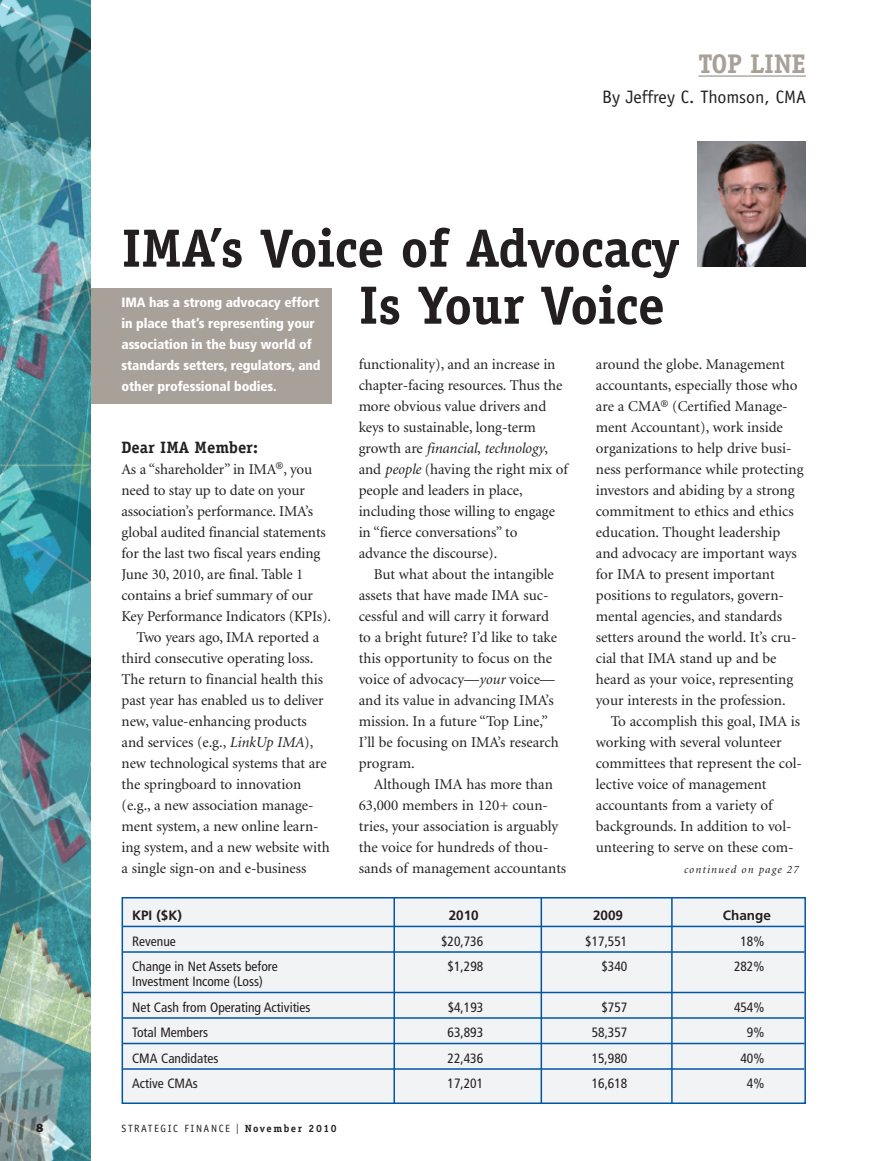
<style>
.page{position:relative;width:878px;height:1161px;background:#fff}
.page>*{position:absolute;margin:0;border:0;box-sizing:border-box;transform-origin:0 0}
.t1{font:700 54px/57px "Officina Serif";letter-spacing:-.01em;color:#231f20;text-align:right}
.t2{font:700 27px "Officina Serif";letter-spacing:-.015em;color:#a8a199}
.t3{font:18px "Officina Sans";color:#231f20}
.t4{font:700 16.5px "Officina Serif";color:#231f20}
.t5{font:15px/21px "Minion";letter-spacing:-.005em;color:#231f20}
.t6{font:condensed 13.5px/25.5px "Frutiger";color:#231f20}
.t7{font:900 condensed 13.5px/21px "Frutiger";letter-spacing:-.01em;color:#fff}
.t8{font:700 13.5px "Frutiger";color:#231f20}
.t9{font:800 12px "Franklin Gothic";color:#231f20}
.t10{font:italic 11.25px "Minion";letter-spacing:.1em;color:#231f20}
.t11{font:10.5px "Officina Sans";letter-spacing:.15em;color:#231f20}
.s1{font-style:italic}
.s2{font-family:"Franklin Gothic";font-size:15px}
.s3{font-family:"Officina Serif";font-weight:700}
</style>
<div class="page">
<svg style="left:698px;top:75px;width:13px;height:2px"></svg>
<hr style="left:711px;top:75px;width:95px;height:2px;background:#a8a199">
<div style="left:90px;top:288px;width:242px;height:116px;background:#a8a199"></div>
<img style="left:0;top:0;width:90px;height:1161px">
<img style="left:698px;top:141px;width:108px;height:126px">
<div style="left:122px;top:898px;width:683px;height:205px;background:#f2f3f4"></div>
<hr style="left:123px;top:926px;width:681px;height:1px;background:#0155a5">
<hr style="left:123px;top:951px;width:681px;height:2px;background:#0155a5">
<hr style="left:123px;top:992px;width:681px;height:1px;background:#0155a5">
<hr style="left:123px;top:1017px;width:681px;height:2px;background:#0155a5">
<hr style="left:123px;top:1043px;width:681px;height:1px;background:#0155a5">
<hr style="left:123px;top:1068px;width:681px;height:2px;background:#0155a5">
<div style="left:122px;top:897px;width:684px;height:207px;border:2px solid #0155a5"></div>
<hr style="left:393px;top:898px;width:2px;height:206px;background:#0155a5">
<hr style="left:540px;top:898px;width:2px;height:206px;background:#0155a5">
<hr style="left:671px;top:898px;width:1px;height:206px;background:#0155a5">
<h2 class="t2" style="left:698px;top:54px;width:109px">TOP LINE</h2>
<p class="t3" style="left:602px;top:90px;width:205px">By Jeffrey C. Thomson, CMA</p>
<h1 class="t1" style="left:122px;top:224px;width:559px">IMA’s Voice of Advocacy<br>Is Your Voice</h1>
<p class="t7" style="left:122px;top:293px;width:201px">IMA has a strong advocacy effort in place that’s representing your association in the busy world of standards setters, regulators, and other professional bodies.</p>
<p class="t5" style="left:358px;top:355px;width:211px">functionality), and an increase in chapter-facing resources. Thus the more obvious value drivers and keys to sustainable, long-term growth are <span class="s1">financial</span>, <span class="s1">technology</span>, and <span class="s1">people</span> (having the right mix of people and leaders in place, including those willing to engage in “fierce conversations” to advance the discourse).</p>
<p class="t5" style="left:358px;top:565px;width:201px;text-indent:15px">But what about the intangible assets that have made IMA suc&shy;cessful and will carry it forward to a bright future? I’d like to take this opportunity to focus on the voice of advocacy—<span class="s1">your</span> voice— and its value in advancing IMA’s mission. In a future “Top Line,”<br>I’ll be focusing on IMA’s research program.</p>
<p class="t5" style="left:359px;top:775px;width:209px;text-indent:15px">Although IMA has more than<br>63,000 members in 120+ coun&shy;tries, your association is arguably the voice for hundreds of thou&shy;sands of management accountants</p>
<p class="t5" style="left:596px;top:355px;width:209px">around the globe. Management accountants, especially those who are a CMA® (Certified Manage&shy;ment Accountant), work inside organizations to help drive busi&shy;ness performance while protecting investors and abiding by a strong commitment to ethics and ethics education. Thought leadership and advocacy are important ways for IMA to present important positions to regulators, govern&shy;mental agencies, and standards setters around the world. It’s cru&shy;cial that IMA stand up and be heard as your voice, representing your interests in the profession.</p>
<p class="t5" style="left:596px;top:712px;width:208px;text-indent:15px">To accomplish this goal, IMA is working with several volunteer committees that represent the col&shy;lective voice of management accountants from a variety of backgrounds. In addition to vol&shy;unteering to serve on these com-</p>
<p class="t4" style="left:122px;top:441px;width:138px">Dear IMA Member:</p>
<p class="t5" style="left:122px;top:460px;width:192px">As a “shareholder” in IMA®, you</p>
<p class="t5" style="left:122px;top:481px;width:185px">need to stay up to date on your</p>
<p class="t5" style="left:122px;top:502px;width:193px">association’s performance. IMA’s</p>
<p class="t5" style="left:122px;top:523px;width:206px">global audited financial statements</p>
<p class="t5" style="left:122px;top:544px;width:200px">for the last two fiscal years ending</p>
<p class="t5" style="left:122px;top:565px;width:183px">June 30, 2010, are final. Table 1</p>
<p class="t5" style="left:122px;top:586px;width:193px">contains a brief summary of our</p>
<p class="t5" style="left:122px;top:607px;width:211px">Key Performance Indicators (KPIs).</p>
<p class="t5" style="left:136px;top:628px;width:184px">Two years ago, IMA reported a</p>
<p class="t5" style="left:122px;top:649px;width:193px">third consecutive operating loss.</p>
<p class="t5" style="left:122px;top:670px;width:203px">The return to financial health this</p>
<p class="t5" style="left:122px;top:691px;width:203px">past year has enabled us to deliver</p>
<p class="t5" style="left:122px;top:712px;width:187px">new, value-enhancing products</p>
<p class="t5" style="left:122px;top:733px;width:193px">and services (e.g., <span class="s1">LinkUp IMA</span>),</p>
<p class="t5" style="left:122px;top:754px;width:207px">new technological systems that are</p>
<p class="t5" style="left:122px;top:775px;width:181px">the springboard to innovation</p>
<p class="t5" style="left:122px;top:796px;width:193px">(e.g., a new association manage-</p>
<p class="t5" style="left:122px;top:817px;width:198px">ment system, a new online learn-</p>
<p class="t5" style="left:122px;top:838px;width:210px">ing system, and a new website with</p>
<p class="t5" style="left:122px;top:859px;width:186px">a single sign-on and e-business</p>
<p class="t10" style="left:683px;top:865px;width:116px">continued on page 27</p>
<p class="t8" style="left:132px;top:910px;width:51px">KPI ($K)</p>
<p class="t8" style="left:448px;top:910px;width:32px">2010</p>
<p class="t8" style="left:593px;top:910px;width:32px">2009</p>
<p class="t8" style="left:722px;top:910px;width:50px">Change</p>
<p class="t6" style="left:132px;top:929px;width:45px">Revenue</p>
<p class="t6" style="left:441px;top:929px;width:44px">$20,736</p>
<p class="t6" style="left:585px;top:929px;width:44px">$17,551</p>
<p class="t6" style="left:740px;top:929px;width:25px">18%</p>
<p class="t6" style="left:132px;top:955px;width:147px">Change in Net Assets before</p>
<p class="t6" style="left:447px;top:955px;width:37px">$1,298</p>
<p class="t6" style="left:601px;top:955px;width:27px">$340</p>
<p class="t6" style="left:734px;top:955px;width:32px">282%</p>
<p class="t6" style="left:132px;top:970px;width:180px">Investment Income (Loss)<br>Net Cash from Operating Activities</p>
<p class="t6" style="left:447px;top:995px;width:37px">$4,193</p>
<p class="t6" style="left:601px;top:995px;width:27px">$757</p>
<p class="t6" style="left:734px;top:995px;width:32px">454%</p>
<p class="t6" style="left:132px;top:1021px;width:78px">Total Members</p>
<p class="t6" style="left:447px;top:1021px;width:37px">63,893</p>
<p class="t6" style="left:591px;top:1021px;width:37px">58,357</p>
<p class="t6" style="left:747px;top:1021px;width:19px">9%</p>
<p class="t6" style="left:132px;top:1046px;width:88px">CMA Candidates</p>
<p class="t6" style="left:447px;top:1046px;width:37px">22,436</p>
<p class="t6" style="left:591px;top:1046px;width:37px">15,980</p>
<p class="t6" style="left:740px;top:1046px;width:25px">40%</p>
<p class="t6" style="left:132px;top:1072px;width:67px">Active CMAs</p>
<p class="t6" style="left:447px;top:1072px;width:37px">17,201</p>
<p class="t6" style="left:591px;top:1072px;width:37px">16,618</p>
<p class="t6" style="left:747px;top:1072px;width:19px">4%</p>
<p class="t9" style="left:36px;top:1124px;width:9px">8</p>
<p class="t11" style="left:122px;top:1125px;width:217px">STRATEGIC FINANCE <span class="s2">I</span> <span class="s3">November 2010</span></p>
</div>
